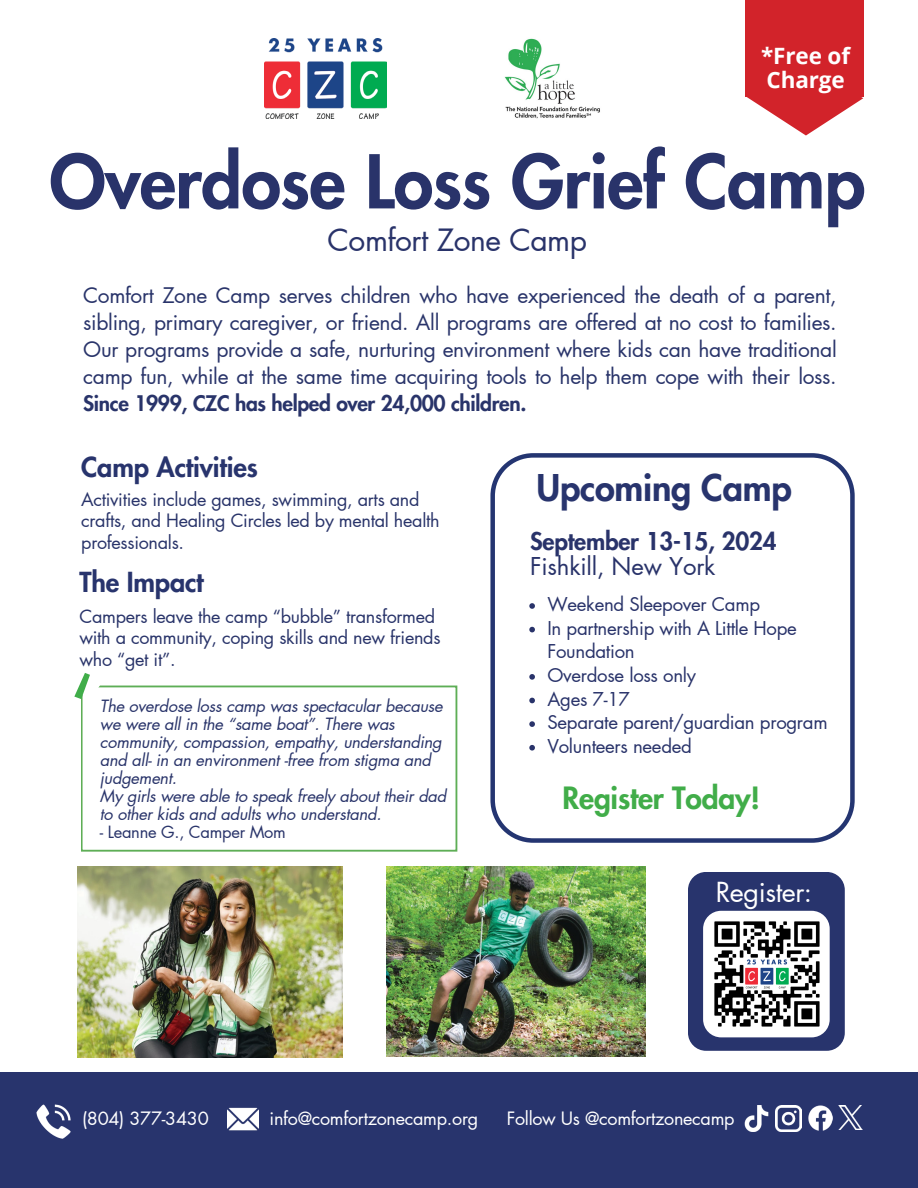
<style>
.page{position:relative;width:918px;height:1188px;background:#fff}
.page>*{position:absolute;margin:0;border:0;box-sizing:border-box;transform-origin:0 0}
.t1{font:93px "Futura LT Pro";color:#40ad49}
.t2{font:800 72px "Futura LT Pro";letter-spacing:-.005em;color:#29336a}
.t3{font:800 36px "Futura LT Pro";letter-spacing:-.005em;color:#28346d}
.t4{font:30px "Futura LT Pro";letter-spacing:-.015em;color:#29336a}
.t5{font:800 30px "Futura LT Pro";letter-spacing:-.005em;color:#41ad49}
.t6{font:800 27px "Futura LT Pro";letter-spacing:-.005em;color:#28346d}
.t7{font:27px "Futura LT Pro";letter-spacing:-.015em;color:#fff}
.t8{font:800 24px/24.8px "Futura LT Pro";letter-spacing:-.005em;color:#29336a}
.t9{font:700 22.5px/24.8px "Open Sans";letter-spacing:-.005em;color:#fff}
.t10{font:21px/27px "Futura LT Pro";letter-spacing:-.015em;color:#29346a;text-align:justify}
.t11{font:18.6px/23.7px "Futura LT Pro";letter-spacing:-.015em;color:#29336a}
.t12{font:18px/21.3px "Futura LT Pro";letter-spacing:-.015em;color:#29346a}
.t13{font:18px "Futura LT Pro";letter-spacing:-.015em;color:#fff}
.t14{font:italic 16.5px/18px "Futura LT Pro";letter-spacing:-.015em;color:#29346a}
.t15{font:16.5px "Futura LT Pro";letter-spacing:-.015em;color:#29346a}
.s1{font-weight:800}
.s2{font-weight:400}
</style>
<div class="page">
<svg style="left:81px;top:686px;width:376px;height:166px"></svg>
<div style="left:0;top:1072px;width:918px;height:116px;background:#28346d"></div>
<img style="left:36px;top:1104px;width:35px;height:35px">
<img style="left:839px;top:1106px;width:23px;height:23px">
<img style="left:808px;top:1105px;width:25px;height:25px">
<img style="left:776px;top:1105px;width:26px;height:26px">
<img style="left:744px;top:1106px;width:25px;height:25px">
<img style="left:228px;top:1107px;width:30px;height:24px">
<div style="left:688px;top:872px;width:157px;height:179px;background:#28346d;border-radius:18px"></div>
<img style="left:703px;top:911px;width:127px;height:126px;border-radius:18px">
<div style="left:65px;top:659px;width:37px;height:36px;background:#fff;border-radius:50%"></div>
<img style="left:386px;top:866px;width:259px;height:190px">
<div style="left:746px;top:1px;width:117px;height:96px;background:#d2232a"></div>
<svg style="left:747px;top:97px;width:116px;height:39px"></svg>
<img style="left:265px;top:39px;width:121px;height:79px">
<img style="left:78px;top:866px;width:264px;height:192px">
<svg style="left:490px;top:453px;width:365px;height:389px"></svg>
<svg style="left:529px;top:603px;width:6px;height:6px"></svg>
<svg style="left:529px;top:627px;width:6px;height:5px"></svg>
<svg style="left:529px;top:674px;width:6px;height:6px"></svg>
<svg style="left:529px;top:698px;width:6px;height:5px"></svg>
<svg style="left:529px;top:721px;width:6px;height:6px"></svg>
<svg style="left:529px;top:745px;width:6px;height:6px"></svg>
<img style="left:504px;top:38px;width:96px;height:81px">
<p class="t9" style="left:761px;top:43px;width:90px">*Free of<br>Charge</p>
<p class="t2" style="left:49px;top:149px;width:817px">Overdose Loss Grief Camp</p>
<p class="t4" style="left:328px;top:226px;width:261px">Comfort Zone Camp</p>
<p class="t10" style="left:83px;top:282px;width:755px">Comfort Zone Camp serves children who have experienced the death of a parent, sibling, primary caregiver, or friend. All programs are offered at no cost to families.<br>Our programs provide a safe, nurturing environment where kids can have traditional camp fun, while at the same time acquiring tools to help them cope with their loss.<br><span class="s1">Since 1999, CZC has helped over 24,000 children.</span></p>
<h4 class="t6" style="left:81px;top:455px;width:178px">Camp Activities</h4>
<p class="t12" style="left:81px;top:490px;width:360px">Activities include games, swimming, arts and crafts, and Healing Circles led by mental health professionals.</p>
<p class="t6" style="left:79px;top:570px;width:126px">The Impact</p>
<h6 class="t12" style="left:79px;top:606px;width:363px">Campers leave the camp “bubble” transformed with a community, coping skills and new friends who “get it”.</h6>
<p class="t1" style="left:69px;top:667px;width:28px">‘</p>
<p class="t14" style="left:100px;top:697px;width:344px">The overdose loss camp was spectacular because we were all in the “same boat”. There was community, compassion, empathy, understanding and all- in an environment -free from stigma and judgement.</p>
<p class="t14" style="left:100px;top:787px;width:348px">My girls were able to speak freely about their dad to other kids and adults who understand.</p>
<h3 class="t15" style="left:100px;top:824px;width:188px">- Leanne G., Camper Mom</h3>
<p class="t3" style="left:537px;top:472px;width:257px">Upcoming Camp</p>
<p class="t8" style="left:530px;top:530px;width:248px">September 13-15, 2024<br><span class="s2">Fishkill, New York</span></p>
<p class="t11" style="left:548px;top:593px;width:214px">Weekend Sleepover Camp</p>
<p class="t11" style="left:548px;top:617px;width:251px">In partnership with A Little Hope<br>Foundation</p>
<p class="t11" style="left:548px;top:664px;width:150px">Overdose loss only</p>
<p class="t11" style="left:548px;top:688px;width:84px">Ages 7-17</p>
<p class="t11" style="left:548px;top:711px;width:282px">Separate parent/guardian program</p>
<p class="t11" style="left:548px;top:735px;width:146px">Volunteers needed</p>
<p class="t5" style="left:563px;top:784px;width:199px">Register Today!</p>
<p class="t7" style="left:716px;top:880px;width:98px">Register:</p>
<h2 class="t13" style="left:82px;top:1110px;width:128px">(804) 377-3430</h2>
<p class="t13" style="left:270px;top:1110px;width:210px">info@comfortzonecamp.org</p>
<p class="t13" style="left:507px;top:1110px;width:229px">Follow Us @comfortzonecamp</p>
</div>
